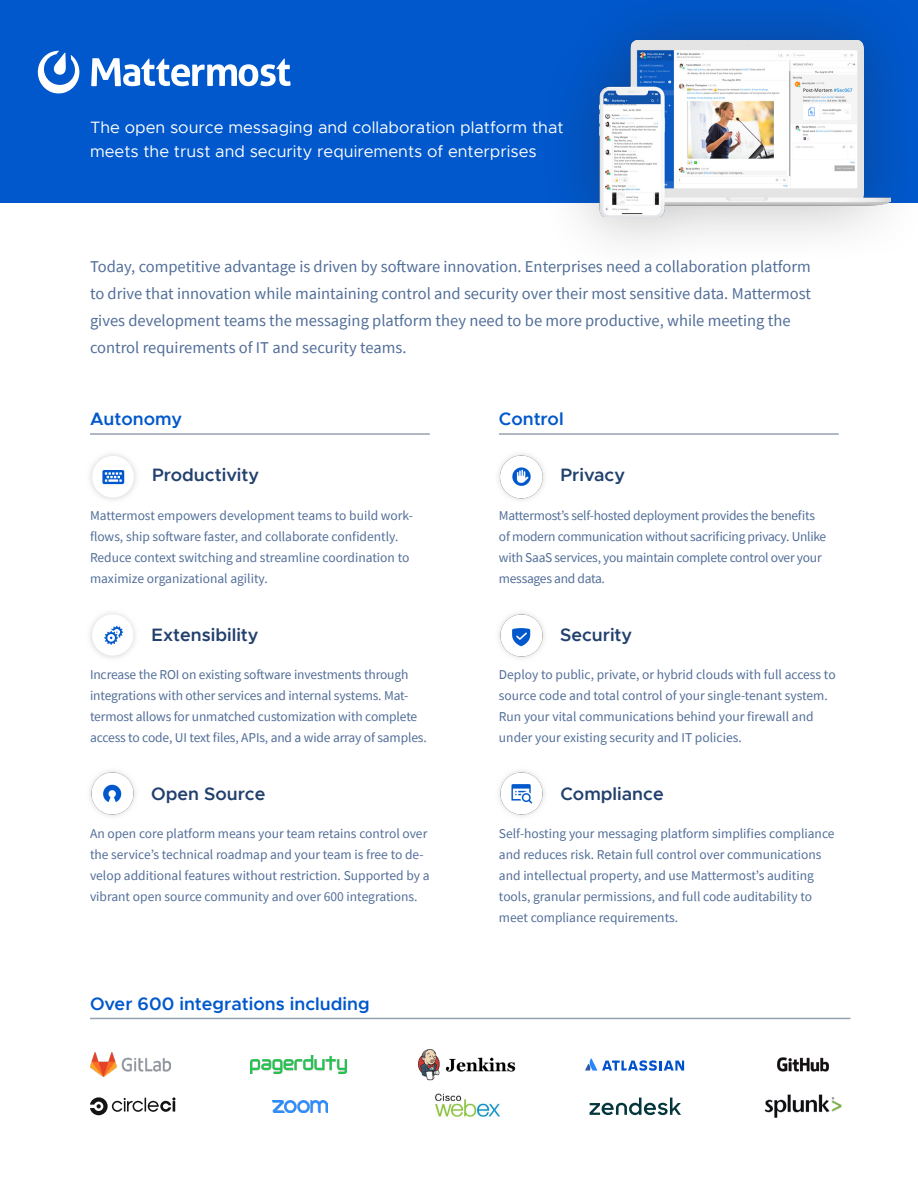
<style>
.page{position:relative;width:918px;height:1188px;background:#fff}
.page>*{position:absolute;margin:0;border:0;box-sizing:border-box;transform-origin:0 0}
.feature_name{font:600 18px "Metropolis";color:#22406d}
.Section_Break{font:600 18px "Metropolis";color:#0058cc}
.t1{font:16.5px/27px "Source Sans Pro";color:#526e98}
.t2{font:16.5px/24px "Metropolis";color:#fff}
._9pt_copy{font:13.5px/21px "Source Sans Pro";color:#526e98}
._9pt_copy-2{font:13.5px/21px "Source Sans Pro";letter-spacing:-.02em;color:#526e98}
</style>
<div class="page">
<div style="left:0;top:0;width:918px;height:202px;background:#0058cc"></div>
<svg style="left:91px;top:58px;width:200px;height:28px"></svg>
<svg style="left:38px;top:51px;width:42px;height:42px"></svg>
<hr style="left:90px;top:433px;width:340px;height:2px;background:#96a1af">
<hr style="left:499px;top:433px;width:340px;height:2px;background:#96a1af">
<svg style="left:102px;top:470px;width:22px;height:14px"></svg>
<img style="left:498px;top:454px;width:47px;height:46px">
<svg style="left:104px;top:626px;width:19px;height:19px"></svg>
<img style="left:499px;top:613px;width:46px;height:46px">
<img style="left:90px;top:771px;width:46px;height:46px">
<img style="left:499px;top:771px;width:46px;height:46px">
<div style="left:538px;top:0;width:380px;height:277px;background:#231f20;opacity:.32"></div>
<img style="left:599px;top:40px;width:292px;height:177px">
<hr style="left:90px;top:1018px;width:760px;height:1px;background:#96a1af">
<svg style="left:585px;top:1058px;width:99px;height:13px"></svg>
<img style="left:418px;top:1049px;width:97px;height:31px">
<img style="left:250px;top:1055px;width:97px;height:19px">
<img style="left:777px;top:1057px;width:52px;height:15px">
<img style="left:90px;top:1052px;width:81px;height:25px">
<img style="left:764px;top:1095px;width:77px;height:23px">
<svg style="left:90px;top:1097px;width:85px;height:18px"></svg>
<img style="left:273px;top:1100px;width:55px;height:13px">
<svg style="left:590px;top:1098px;width:91px;height:17px"></svg>
<img style="left:435px;top:1093px;width:65px;height:24px">
<h1 class="t2" style="left:90px;top:116px;width:475px">The open source messaging and collaboration platform that meets the trust and security requirements of enterprises</h1>
<h1 class="t1" style="left:90px;top:253px;width:723px">Today, competitive advantage is driven by software innovation. Enterprises need a collaboration platform to drive that innovation while maintaining control and security over their most sensitive data. Mattermost gives development teams the messaging platform they need to be more productive, while meeting the control requirements of IT and security teams.</h1>
<p class="Section_Break" style="left:90px;top:408px;width:94px">Autonomy</p>
<p class="feature_name" style="left:152px;top:463px;width:109px">Productivity</p>
<p class="_9pt_copy" style="left:90px;top:505px;width:324px">Mattermost empowers development teams to build work&shy;flows, ship software faster, and collaborate confidently.<br>Reduce context switching and streamline coordination to maximize organizational agility.</p>
<p class="feature_name" style="left:152px;top:624px;width:109px">Extensibility</p>
<p class="_9pt_copy" style="left:90px;top:664px;width:338px">Increase the ROI on existing software investments through integrations with other services and internal systems. Mat&shy;termost allows for unmatched customization with complete access to code, UI text files, APIs, and a wide array of samples.</p>
<p class="feature_name" style="left:151px;top:783px;width:116px">Open Source</p>
<p class="_9pt_copy" style="left:90px;top:823px;width:341px">An open core platform means your team retains control over the service’s technical roadmap and your team is free to de&shy;velop additional features without restriction. Supported by a vibrant open source community and over 600 integrations.</p>
<p class="Section_Break" style="left:90px;top:992px;width:281px">Over 600 integrations including</p>
<p class="Section_Break" style="left:499px;top:408px;width:66px">Control</p>
<p class="feature_name" style="left:561px;top:463px;width:66px">Privacy</p>
<p class="_9pt_copy-2" style="left:499px;top:505px;width:329px">Mattermost’s self-hosted deployment provides the benefits of modern communication without sacrificing privacy. Unlike with SaaS services, you maintain complete control over your messages and data.</p>
<p class="feature_name" style="left:560px;top:624px;width:74px">Security</p>
<p class="_9pt_copy" style="left:499px;top:664px;width:338px">Deploy to public, private, or hybrid clouds with full access to source code and total control of your single-tenant system.<br>Run your vital communications behind your firewall and under your existing security and IT policies.</p>
<p class="feature_name" style="left:561px;top:783px;width:105px">Compliance</p>
<p class="_9pt_copy" style="left:499px;top:823px;width:337px">Self-hosting your messaging platform simplifies compliance and reduces risk. Retain full control over communications and intellectual property, and use Mattermost’s auditing tools, granular permissions, and full code auditability to meet compliance requirements.</p>
</div>
